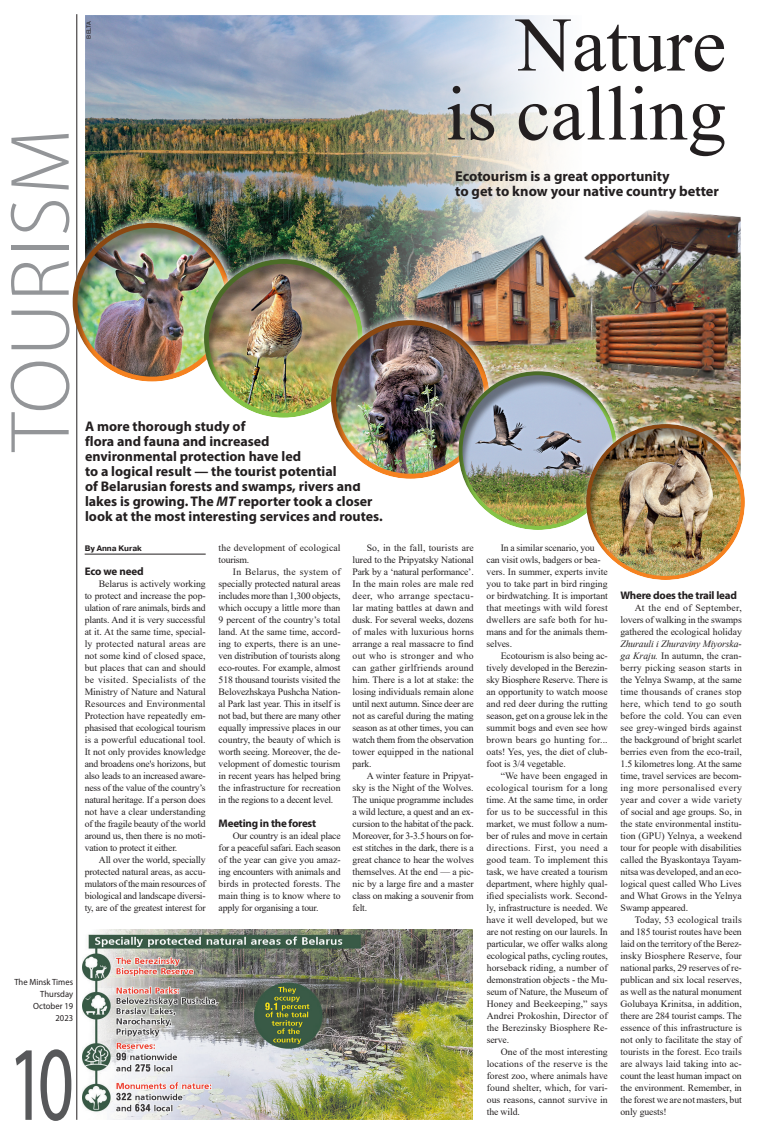
<style>
.page{position:relative;width:757px;height:1134px;background:#fff}
.page>*{position:absolute;margin:0;border:0;box-sizing:border-box;transform-origin:0 0}
.t1{font:semi-condensed 106.8px "Myriad Pro";color:#57585a;scale:.71 1}
.t2{font:300 semi-condensed 84.8px "Myriad Pro";letter-spacing:.02em;color:#939598;scale:1.09 1}
.ZAGOLOVOK_-_reg{font:77.2px/69px "Times New Roman";color:#231f20;text-align:right}
.kolonka_-_bold__копи{font:700 14.4px/14.4px "Myriad Pro";color:#231f20}
.kolonka_-_bold{font:700 14px/15px "Myriad Pro";color:#231f20}
.kolonka_-_podzag{font:700 11px "Myriad Pro";letter-spacing:-.02em;color:#231f20}
.t3{font:9.7px/12px "Times New Roman";letter-spacing:-.005em;color:#231f20;text-align:justify}
.t4{font:9px/12px "Myriad Pro";color:#231f20;text-align:right;scale:.95 1}
.МТ_-_Автор{font:700 8px "Pragmatica C";letter-spacing:-.005em;color:#231f20}
.PHOTO{font:6px "Pragmatica C";letter-spacing:-.04em;color:#231f20}
.s1{font-style:italic}
</style>
<div class="page">
<hr style="left:77px;top:14px;width:1px;height:1106px;background:#231f20">
<hr style="left:85px;top:554px;width:121px;height:1px;background:#231f20">
<img style="left:83px;top:929px;width:390px;height:190px">
<img style="left:85px;top:15px;width:474px;height:235px">
<div style="left:68px;top:213px;width:172px;height:173px;background:#fff;opacity:.75"></div>
<div style="left:71px;top:221px;width:161px;height:161px;background:#231f20;opacity:.5"></div>
<div style="left:199px;top:250px;width:172px;height:172px;background:#fff;opacity:.75"></div>
<div style="left:203px;top:258px;width:161px;height:160px;background:#231f20;opacity:.5"></div>
<img style="left:351px;top:189px;width:390px;height:227px">
<div style="left:326px;top:310px;width:173px;height:173px;background:#fff;opacity:.75"></div>
<div style="left:330px;top:318px;width:160px;height:161px;background:#231f20;opacity:.5"></div>
<div style="left:455px;top:364px;width:169px;height:169px;background:#fff;opacity:.75"></div>
<div style="left:457px;top:370px;width:160px;height:161px;background:#231f20;opacity:.5"></div>
<div style="left:582px;top:416px;width:170px;height:167px;background:#fff;opacity:.75"></div>
<div style="left:585px;top:423px;width:160px;height:158px;background:#231f20;opacity:.5"></div>
<p class="t2" style="left:-5px;top:452px;width:298px;rotate:-90deg">TOURISM</p>
<p class="t4" style="left:14px;top:976px;width:63px">The Minsk Times<br>Thursday<br>October 19<br>2023</p>
<h1 class="t1" style="left:9px;top:1026px;width:93px">10</h1>
<p class="PHOTO" style="left:86px;top:39px;width:19px;rotate:-90deg">BELTA</p>
<p class="ZAGOLOVOK_-_reg" style="left:445px;top:8px;width:282px">Nature<br>is calling</p>
<p class="kolonka_-_bold__копи" style="left:455px;top:169px;width:265px">Ecotourism is a great opportunity<br>to get to know your native country better</p>
<p class="kolonka_-_bold" style="left:85px;top:418px;width:299px">A more thorough study of<br>flora and fauna and increased<br>environmental protection have led<br>to a logical result — the tourist potential<br>of Belarusian forests and swamps, rivers and lakes is growing. The <span class="s1">MT</span> reporter took a closer look at the most interesting services and routes.</p>
<p class="МТ_-_Автор" style="left:85px;top:544px;width:59px">By Anna Kurak</p>
<p class="kolonka_-_podzag" style="left:85px;top:564px;width:61px">Eco we need</p>
<p class="t3" style="left:85px;top:578px;width:123px;text-indent:14px">Belarus is actively working to protect and increase the pop&shy;ulation of rare animals, birds and plants. And it is very successful at it. At the same time, special&shy;ly protected natural areas are not some kind of closed space, but places that can and should be visited. Specialists of the Ministry of Nature and Natural Resources and Environmental Protection have repeatedly em&shy;phasised that ecological tourism is a powerful educational tool.<br>It not only provides knowledge and broadens one's horizons, but also leads to an increased aware&shy;ness of the value of the country’s natural heritage. If a person does not have a clear understanding of the fragile beauty of the world around us, then there is no moti&shy;vation to protect it either.</p>
<p class="t3" style="left:85px;top:854px;width:123px;text-indent:14px">All over the world, specially protected natural areas, as accu&shy;mulators of the main resources of biological and landscape diversi&shy;ty, are of the greatest interest for</p>
<p class="t3" style="left:219px;top:542px;width:123px">the development of ecological tourism.</p>
<p class="t3" style="left:219px;top:566px;width:124px;text-indent:14px">In Belarus, the system of specially protected natural areas includes more than 1,300 objects, which occupy a little more than 9 percent of the country’s total land. At the same time, accord&shy;ing to experts, there is an une&shy;ven distribution of tourists along eco-routes. For example, almost 518 thousand tourists visited the Belovezhskaya Pushcha Nation&shy;al Park last year. This in itself is not bad, but there are many other equally impressive places in our country, the beauty of which is worth seeing. Moreover, the de&shy;velopment of domestic tourism in recent years has helped bring the infrastructure for recreation in the regions to a decent level.</p>
<p class="kolonka_-_podzag" style="left:219px;top:816px;width:99px">Meeting in the forest</p>
<p class="t3" style="left:219px;top:830px;width:123px;text-indent:14px">Our country is an ideal place for a peaceful safari. Each season of the year can give you amaz&shy;ing encounters with animals and birds in protected forests. The main thing is to know where to apply for organising a tour.</p>
<p class="t3" style="left:353px;top:542px;width:123px;text-indent:14px">So, in the fall, tourists are lured to the Pripyatsky National Park by a ‘natural performance’.<br>In the main roles are male red deer, who arrange spectacu&shy;lar mating battles at dawn and dusk. For several weeks, dozens of males with luxurious horns arrange a real massacre to find out who is stronger and who can gather girlfriends around him. There is a lot at stake: the losing individuals remain alone until next autumn. Since deer are not as careful during the mating season as at other times, you can watch them from the observation tower equipped in the national park.</p>
<p class="t3" style="left:353px;top:770px;width:123px;text-indent:14px">A winter feature in Pripyat&shy;sky is the Night of the Wolves.<br>The unique programme includes a wild lecture, a quest and an ex&shy;cursion to the habitat of the pack.<br>Moreover, for 3-3.5 hours on for&shy;est stitches in the dark, there is a great chance to hear the wolves themselves. At the end — a pic&shy;nic by a large fire and a master class on making a souvenir from felt.</p>
<p class="t3" style="left:486px;top:542px;width:123px;text-align:left;text-indent:14px">In a similar scenario, you can visit owls, badgers or bea&shy;vers. In summer, experts invite you to take part in bird ringing or birdwatching. It is important that meetings with wild forest dwellers are safe both for hu&shy;mans and for the animals them&shy;selves.</p>
<p class="t3" style="left:486px;top:650px;width:123px;text-indent:14px">Ecotourism is also being ac&shy;tively developed in the Berezin&shy;sky Biosphere Reserve. There is an opportunity to watch moose and red deer during the rutting season, get on a grouse lek in the summit bogs and even see how brown bears go hunting for... oats! Yes, yes, the diet of club&shy;foot is 3/4 vegetable.</p>
<p class="t3" style="left:486px;top:770px;width:123px;text-indent:14px">“We have been engaged in ecological tourism for a long time. At the same time, in order for us to be successful in this market, we must follow a num&shy;ber of rules and move in certain directions. First, you need a good team. To implement this task, we have created a tourism department, where highly qual&shy;ified specialists work. Second&shy;ly, infrastructure is needed. We have it well developed, but we are not resting on our laurels. In particular, we offer walks along ecological paths, cycling routes, horseback riding, a number of demonstration objects - the Mu&shy;seum of Nature, the Museum of Honey and Beekeeping,” says Andrei Prokoshin, Director of the Berezinsky Biosphere Re&shy;serve.</p>
<p class="t3" style="left:487px;top:1046px;width:123px;text-indent:14px">One of the most interesting locations of the reserve is the forest zoo, where animals have found shelter, which, for vari&shy;ous reasons, cannot survive in the wild.</p>
<p class="kolonka_-_podzag" style="left:620px;top:588px;width:118px">Where does the trail lead</p>
<p class="t3" style="left:620px;top:602px;width:123px;text-indent:14px">At the end of September, lovers of walking in the swamps gathered the ecological holiday <span class="s1">Zhurauli i Zhuraviny Miyorska&shy;ga Kraju.</span> In autumn, the cran&shy;berry picking season starts in the Yelnya Swamp, at the same time thousands of cranes stop here, which tend to go south before the cold. You can even see grey-winged birds against the background of bright scarlet berries even from the eco-trail, 1.5 kilometres long. At the same time, travel services are becom&shy;ing more personalised every year and cover a wide variety of social and age groups. So, in the state environmental institu&shy;tion (GPU) Yelnya, a weekend tour for people with disabilities called the Byaskontaya Tayam&shy;nitsa was developed, and an eco&shy;logical quest called Who Lives and What Grows in the Yelnya Swamp appeared.</p>
<p class="t3" style="left:620px;top:914px;width:123px;text-indent:14px">Today, 53 ecological trails and 185 tourist routes have been laid on the territory of the Berez&shy;insky Biosphere Reserve, four national parks, 29 reserves of re&shy;publican and six local reserves, as well as the natural monument Golubaya Krinitsa, in addition, there are 284 tourist camps. The essence of this infrastructure is not only to facilitate the stay of tourists in the forest. Eco trails are always laid taking into ac&shy;count the least human impact on the environment. Remember, in the forest we are not masters, but only guests!</p>
</div>
